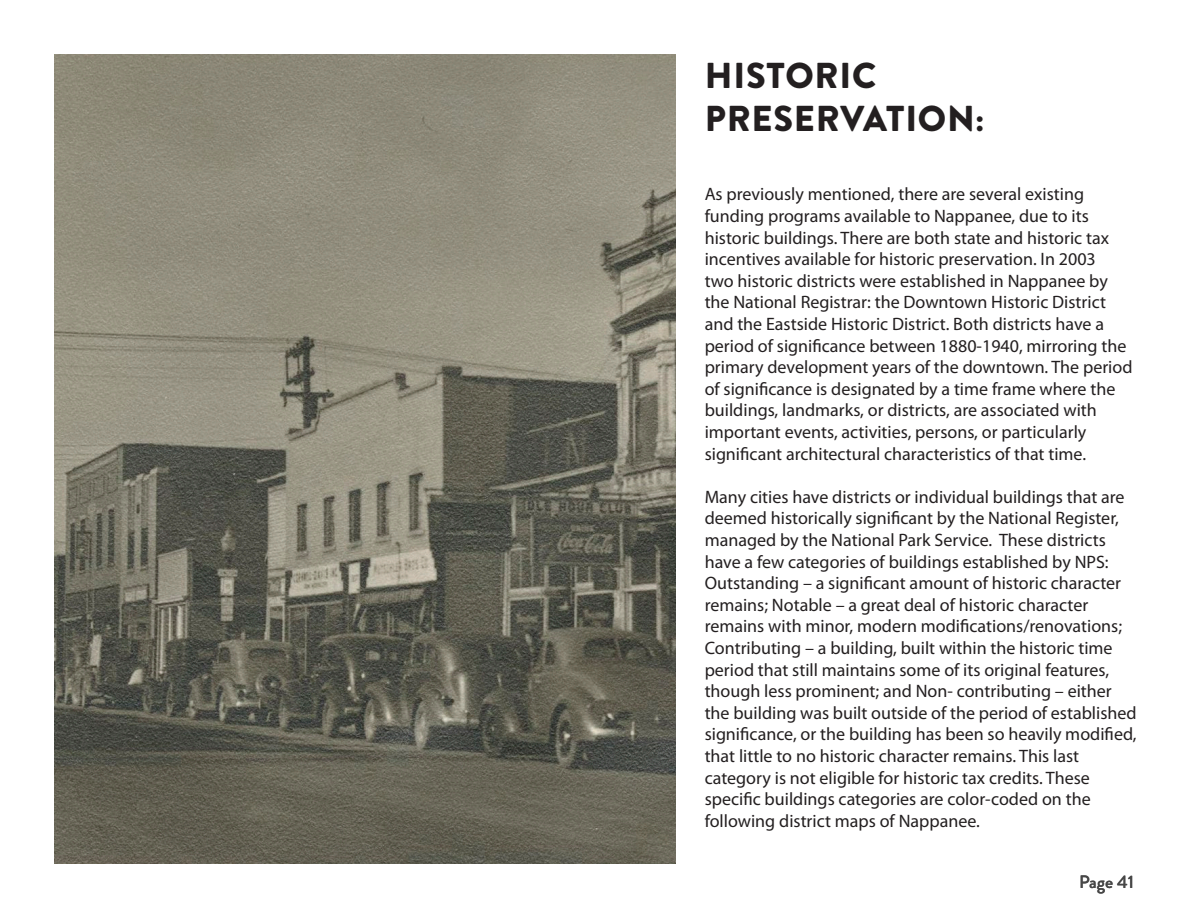
<style>
.page{position:relative;width:1188px;height:918px;background:#fff}
.page>*{position:absolute;margin:0;border:0;box-sizing:border-box;transform-origin:0 0}
.t1{font:900 36px/43.2px "Brandon Grotesque";letter-spacing:.02em;color:#231f20}
.t2{font:18px/21.6px "Myriad Pro";color:#231f20}
.t3{font:500 18px "Brandon Grotesque";letter-spacing:-.005em;color:#474747}
</style>
<div class="page">
<img style="left:54px;top:54px;width:621px;height:810px">
<h1 class="t1" style="left:705px;top:54px;width:281px">HISTORIC<br>PRESERVATION:</h1>
<p class="t2" style="left:705px;top:183px;width:429px">As previously mentioned, there are several existing funding programs available to Nappanee, due to its historic buildings. There are both state and historic tax incentives available for historic preservation. In 2003<br>two historic districts were established in Nappanee by the National Registrar: the Downtown Historic District and the Eastside Historic District. Both districts have a period of significance between 1880-1940, mirroring the primary development years of the downtown. The period of significance is designated by a time frame where the buildings, landmarks, or districts, are associated with important events, activities, persons, or particularly significant architectural characteristics of that time.</p>
<p class="t2" style="left:705px;top:486px;width:434px">Many cities have districts or individual buildings that are deemed historically significant by the National Register, managed by the National Park Service. These districts have a few categories of buildings established by NPS:<br>Outstanding – a significant amount of historic character remains; Notable – a great deal of historic character remains with minor, modern modifications/renovations; Contributing – a building, built within the historic time period that still maintains some of its original features, though less prominent; and Non- contributing – either the building was built outside of the period of established significance, or the building has been so heavily modified, that little to no historic character remains. This last category is not eligible for historic tax credits. These specific buildings categories are color-coded on the following district maps of Nappanee.</p>
<p class="t3" style="left:1079px;top:869px;width:56px">Page 41</p>
</div>
